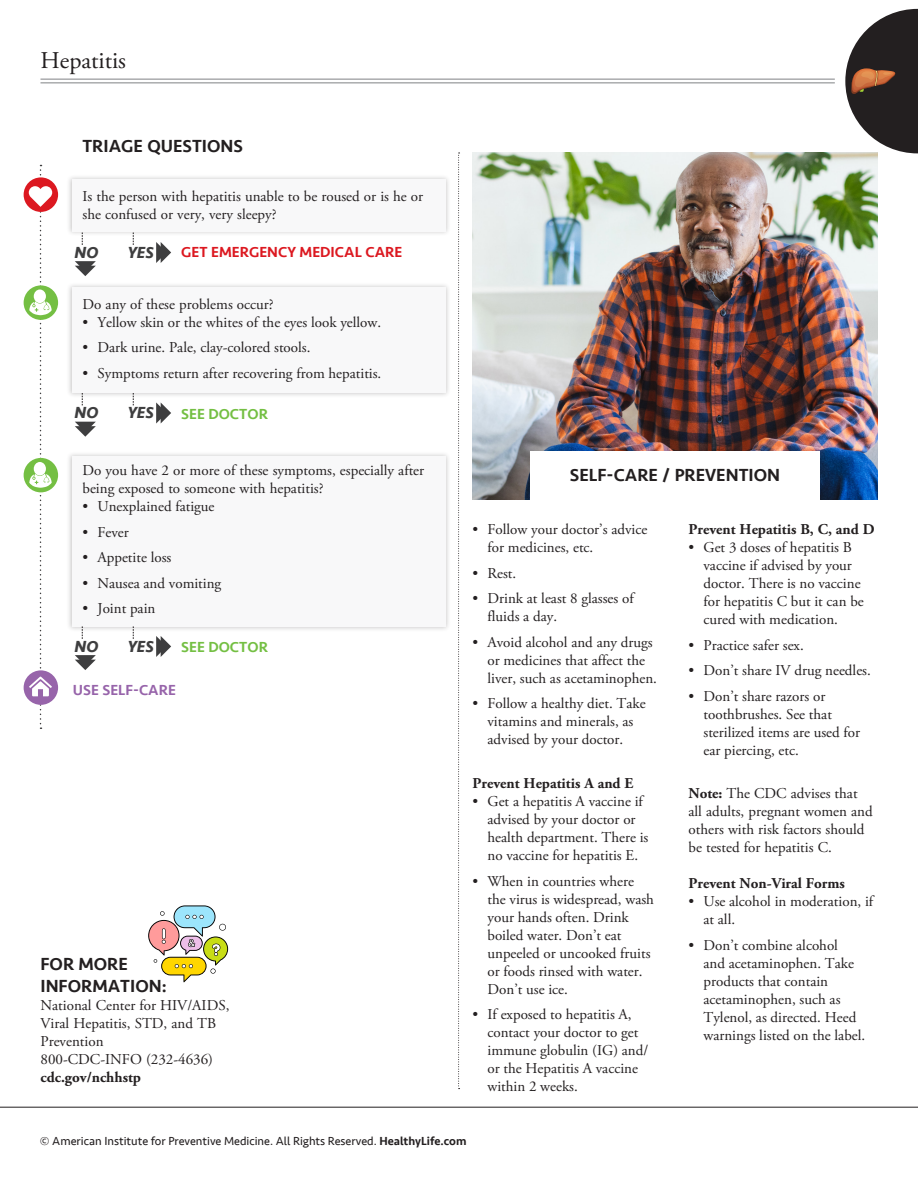
<style>
.page{position:relative;width:918px;height:1188px;background:#fff}
.page>*{position:absolute;margin:0;border:0;box-sizing:border-box;transform-origin:0 0}
.Body_IntroParagraph{font:24px "Adobe Garamond Pro";color:#231f20}
.Body_SubHead{font:500 18px/21.6px "Seravek";color:#231f20}
.FlowChart_NoYes{font:italic 700 16.5px "Seravek";color:#3e3e3f}
.Body_Bullet{font:15px/18px "Adobe Garamond Pro";color:#231f20}
.Body_Text{font:15px/18px "Adobe Garamond Pro";color:#231f20}
.Body_Text-2{font:700 15px "Adobe Garamond Pro";color:#231f20}
.FlowChart_GetMedicalCareFast{font:500 15px "Seravek";color:#dc1820}
.FlowChart_SeeDoctor{font:500 15px "Seravek";color:#74bf43}
.FlowChart_UseSelfCare{font:500 15px "Seravek";color:#9764aa}
.t1{font:12px "Seravek";color:#231f20}
.s1{font-weight:700}
.s2{font-weight:500}
</style>
<div class="page">
<div style="left:66px;top:451px;width:385px;height:181px;background:#231f20;opacity:.25"></div>
<div style="left:72px;top:456px;width:374px;height:171px;background:#f8f8f9"></div>
<div style="left:66px;top:282px;width:385px;height:116px;background:#231f20;opacity:.25"></div>
<div style="left:72px;top:287px;width:374px;height:106px;background:#f8f8f9"></div>
<img style="left:472px;top:153px;width:406px;height:347px">
<div style="left:530px;top:451px;width:290px;height:62px;background:#fff"></div>
<div style="left:66px;top:175px;width:385px;height:62px;background:#231f20;opacity:.25"></div>
<div style="left:72px;top:180px;width:374px;height:52px;background:#f8f8f9"></div>
<svg style="left:458px;top:153px;width:2px;height:936px"></svg>
<svg style="left:75px;top:261px;width:21px;height:15px"></svg>
<svg style="left:156px;top:242px;width:15px;height:21px"></svg>
<svg style="left:82px;top:232px;width:1px;height:13px"></svg>
<svg style="left:133px;top:232px;width:1px;height:13px"></svg>
<svg style="left:75px;top:422px;width:21px;height:15px"></svg>
<svg style="left:156px;top:402px;width:15px;height:22px"></svg>
<svg style="left:75px;top:655px;width:21px;height:15px"></svg>
<svg style="left:156px;top:636px;width:15px;height:21px"></svg>
<svg style="left:82px;top:626px;width:1px;height:13px"></svg>
<svg style="left:133px;top:626px;width:1px;height:13px"></svg>
<div style="left:24px;top:285px;width:34px;height:35px;background:#74bf43;border-radius:50%"></div>
<div style="left:24px;top:177px;width:34px;height:35px;background:#dc1820;border-radius:50%"></div>
<div style="left:24px;top:670px;width:34px;height:35px;background:#9764aa;border-radius:50%"></div>
<svg style="left:148px;top:905px;width:80px;height:77px"></svg>
<div style="left:24px;top:458px;width:34px;height:34px;background:#74bf43;border-radius:50%"></div>
<svg style="left:29px;top:165px;width:23px;height:564px"></svg>
<hr style="left:0;top:1107px;width:918px;height:1px;background:#231f20">
<hr style="left:40px;top:79px;width:795px;height:1px;background:#808285">
<hr style="left:40px;top:82px;width:795px;height:1px;background:#808285">
<svg style="left:845px;top:9px;width:73px;height:144px"></svg>
<p class="Body_IntroParagraph" style="left:40px;top:46px;width:87px">Hepatitis</p>
<p class="Body_SubHead" style="left:82px;top:135px;width:162px">TRIAGE QUESTIONS</p>
<p class="Body_Text" style="left:82px;top:187px;width:342px">Is the person with hepatitis unable to be roused or is he or she confused or very, very sleepy?</p>
<p class="FlowChart_NoYes" style="left:74px;top:238px;width:25px">NO</p>
<p class="FlowChart_NoYes" style="left:128px;top:238px;width:27px">YES</p>
<p class="FlowChart_GetMedicalCareFast" style="left:181px;top:243px;width:223px">GET EMERGENCY MEDICAL CARE</p>
<p class="Body_Text" style="left:82px;top:295px;width:193px">Do any of these problems occur?</p>
<p class="Body_Bullet" style="left:82px;top:313px;width:300px">• Yellow skin or the whites of the eyes look yellow.</p>
<p class="Body_Bullet" style="left:82px;top:339px;width:230px">• Dark urine. Pale, clay-colored stools.</p>
<p class="Body_Bullet" style="left:82px;top:364px;width:300px">• Symptoms return after recovering from hepatitis.</p>
<p class="FlowChart_NoYes" style="left:74px;top:399px;width:25px">NO</p>
<p class="FlowChart_NoYes" style="left:128px;top:399px;width:27px">YES</p>
<p class="FlowChart_SeeDoctor" style="left:181px;top:405px;width:88px">SEE DOCTOR</p>
<p class="Body_Text" style="left:82px;top:462px;width:343px">Do you have 2 or more of these symptoms, especially after being exposed to someone with hepatitis?</p>
<p class="Body_Bullet" style="left:82px;top:498px;width:134px">• Unexplained fatigue</p>
<p class="Body_Bullet" style="left:82px;top:524px;width:48px">• Fever</p>
<p class="Body_Bullet" style="left:82px;top:549px;width:90px">• Appetite loss</p>
<p class="Body_Bullet" style="left:82px;top:575px;width:140px">• Nausea and vomiting</p>
<p class="Body_Bullet" style="left:82px;top:600px;width:74px">• Joint pain</p>
<p class="FlowChart_NoYes" style="left:74px;top:632px;width:25px">NO</p>
<p class="FlowChart_NoYes" style="left:128px;top:632px;width:27px">YES</p>
<p class="FlowChart_SeeDoctor" style="left:181px;top:638px;width:88px">SEE DOCTOR</p>
<p class="FlowChart_UseSelfCare" style="left:73px;top:680px;width:105px">USE SELF-CARE</p>
<p class="Body_SubHead" style="left:40px;top:953px;width:128px">FOR MORE<br>INFORMATION:</p>
<p class="Body_Text" style="left:40px;top:997px;width:191px">National Center for HIV/AIDS,<br>Viral Hepatitis, STD, and TB<br>Prevention</p>
<p class="Body_Text" style="left:40px;top:1051px;width:174px">800-CDC-INFO (232-4636)</p>
<p class="Body_Text-2" style="left:40px;top:1068px;width:102px">cdc.gov/nchhstp</p>
<p class="Body_SubHead" style="left:570px;top:465px;width:212px">SELF-CARE / PREVENTION</p>
<p class="Body_Bullet" style="left:488px;top:521px;width:161px;text-indent:-15px">• Follow your doctor’s advice for medicines, etc.</p>
<p class="Body_Bullet" style="left:472px;top:564px;width:45px">• Rest.</p>
<p class="Body_Bullet" style="left:488px;top:590px;width:148px;text-indent:-15px">• Drink at least 8 glasses of fluids a day.</p>
<p class="Body_Bullet" style="left:488px;top:634px;width:171px;text-indent:-15px">• Avoid alcohol and any drugs or medicines that affect the liver, such as acetaminophen.</p>
<p class="Body_Bullet" style="left:472px;top:695px;width:175px;text-align:center">• Follow a healthy diet. Take vitamins and minerals, as advised by your doctor.</p>
<p class="Body_Text-2" style="left:472px;top:774px;width:162px">Prevent Hepatitis A and E</p>
<p class="Body_Bullet" style="left:488px;top:793px;width:162px;text-indent:-15px">• Get a hepatitis A vaccine if advised by your doctor or health department. There is no vaccine for hepatitis E.</p>
<p class="Body_Bullet" style="left:488px;top:872px;width:168px;text-indent:-15px">• When in countries where the virus is widespread, wash your hands often. Drink boiled water. Don’t eat unpeeled or uncooked fruits or foods rinsed with water.<br>Don’t use ice.</p>
<p class="Body_Bullet" style="left:488px;top:1006px;width:162px;text-indent:-15px">• If exposed to hepatitis A, contact your doctor to get immune globulin (IG) and/ or the Hepatitis A vaccine within 2 weeks.</p>
<p class="Body_Text-2" style="left:688px;top:521px;width:188px">Prevent Hepatitis B, C, and D</p>
<p class="Body_Bullet" style="left:704px;top:539px;width:162px;text-indent:-15px">• Get 3 doses of hepatitis B vaccine if advised by your doctor. There is no vaccine for hepatitis C but it can be cured with medication.</p>
<p class="Body_Bullet" style="left:688px;top:636px;width:117px">• Practice safer sex.</p>
<p class="Body_Bullet" style="left:688px;top:662px;width:184px">• Don’t share IV drug needles.</p>
<p class="Body_Bullet" style="left:704px;top:688px;width:158px;text-indent:-15px">• Don’t share razors or toothbrushes. See that sterilized items are used for ear piercing, etc.</p>
<p class="Body_Text" style="left:688px;top:785px;width:186px"><span class="s1">Note:</span> The CDC advises that all adults, pregnant women and others with risk factors should be tested for hepatitis C.</p>
<p class="Body_Text-2" style="left:688px;top:875px;width:158px">Prevent Non-Viral Forms</p>
<p class="Body_Bullet" style="left:704px;top:893px;width:171px;text-indent:-15px">• Use alcohol in moderation, if at all.</p>
<p class="Body_Bullet" style="left:704px;top:937px;width:163px;text-indent:-15px">• Don’t combine alcohol<br>and acetaminophen. Take products that contain acetaminophen, such as<br>Tylenol, as directed. Heed warnings listed on the label.</p>
<p class="t1" style="left:40px;top:1132px;width:428px">© American Institute for Preventive Medicine. All Rights Reserved. <span class="s2">HealthyLife.com</span></p>
</div>
